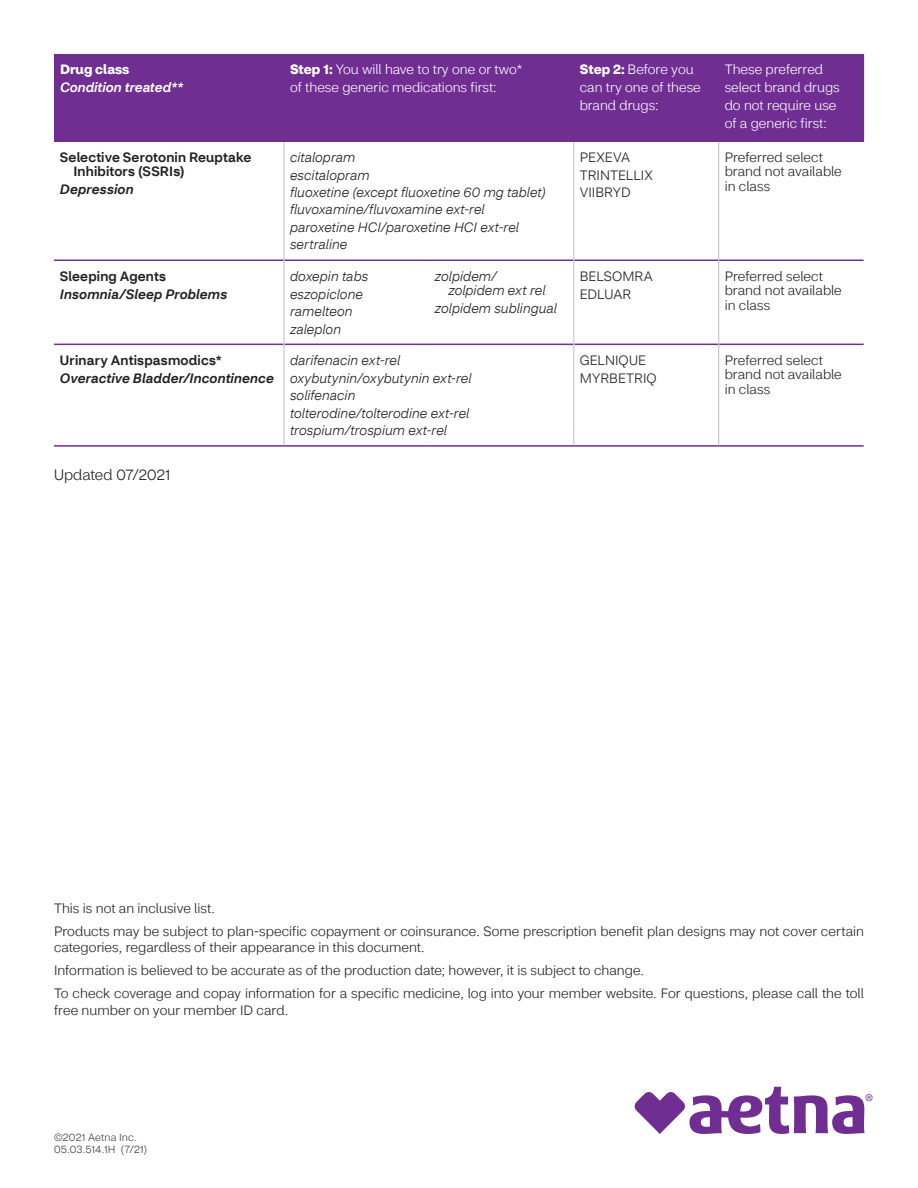
<style>
.page{position:relative;width:918px;height:1188px;background:#fff}
.page>*{position:absolute;margin:0;border:0;box-sizing:border-box;transform-origin:0 0}
.t1{font:300 15px "CVS Health Sans";letter-spacing:.005em;color:#231f20}
.t2{font:300 13.5px/14.2px "CVS Health Sans";color:#231f20}
.t3{font:italic 300 13.5px/17.5px "CVS Health Sans";letter-spacing:.005em;color:#231f20}
.t4{font:300 13.5px/18px "CVS Health Sans";color:#fff}
.t5{font:500 13.5px/14.2px "CVS Health Sans";letter-spacing:.015em;color:#231f20}
.t6{font:italic 500 13.5px "CVS Health Sans";letter-spacing:.01em;color:#231f20}
.t7{font:italic 500 13.5px "CVS Health Sans";color:#fff}
.t8{font:700 13.5px "CVS Health Sans";color:#fff}
.t9{font:300 10.5px/12px "CVS Health Sans";letter-spacing:.01em;color:#3e3e3f}
.s1{font-weight:700}
</style>
<div class="page">
<div style="left:54px;top:54px;width:230px;height:88px;background:#702d92"></div>
<div style="left:284px;top:54px;width:290px;height:88px;background:#702d92"></div>
<div style="left:574px;top:54px;width:145px;height:88px;background:#702d92"></div>
<div style="left:719px;top:54px;width:145px;height:88px;background:#702d92"></div>
<hr style="left:54px;top:260px;width:230px;height:1px;background:#702d92">
<hr style="left:54px;top:344px;width:230px;height:1px;background:#702d92">
<hr style="left:54px;top:445px;width:230px;height:2px;background:#702d92">
<hr style="left:284px;top:260px;width:145px;height:1px;background:#702d92">
<hr style="left:429px;top:260px;width:144px;height:1px;background:#702d92">
<hr style="left:574px;top:260px;width:144px;height:1px;background:#702d92">
<hr style="left:284px;top:344px;width:145px;height:1px;background:#702d92">
<hr style="left:429px;top:344px;width:144px;height:1px;background:#702d92">
<hr style="left:574px;top:344px;width:144px;height:1px;background:#702d92">
<hr style="left:284px;top:445px;width:145px;height:2px;background:#702d92">
<hr style="left:429px;top:445px;width:145px;height:2px;background:#702d92">
<hr style="left:574px;top:445px;width:145px;height:2px;background:#702d92">
<hr style="left:719px;top:260px;width:145px;height:1px;background:#702d92">
<hr style="left:719px;top:344px;width:145px;height:1px;background:#702d92">
<hr style="left:719px;top:445px;width:145px;height:2px;background:#702d92">
<hr style="left:284px;top:142px;width:1px;height:118px;background:#bcbdc0">
<hr style="left:573px;top:142px;width:1px;height:118px;background:#bcbdc0">
<hr style="left:718px;top:142px;width:1px;height:118px;background:#bcbdc0">
<hr style="left:284px;top:260px;width:1px;height:84px;background:#bcbdc0">
<hr style="left:573px;top:260px;width:1px;height:84px;background:#bcbdc0">
<hr style="left:718px;top:260px;width:1px;height:84px;background:#bcbdc0">
<hr style="left:284px;top:344px;width:1px;height:101px;background:#bcbdc0">
<hr style="left:573px;top:344px;width:1px;height:101px;background:#bcbdc0">
<hr style="left:718px;top:344px;width:1px;height:101px;background:#bcbdc0">
<svg style="left:634px;top:1087px;width:239px;height:47px"></svg>
<p class="t8" style="left:60px;top:61px;width:71px">Drug class</p>
<p class="t7" style="left:60px;top:79px;width:125px">Condition treated**</p>
<p class="t4" style="left:290px;top:61px;width:234px"><span class="s1">Step 1:</span> You will have to try one or two* of these generic medications first:</p>
<p class="t4" style="left:580px;top:61px;width:122px"><span class="s1">Step 2:</span> Before you can try one of these brand drugs:</p>
<p class="t4" style="left:725px;top:61px;width:117px">These preferred select brand drugs do not require use of a generic first:</p>
<p class="t5" style="left:73px;top:150px;width:179px;text-indent:-14px">Selective Serotonin Reuptake<br>Inhibitors (SSRIs)</p>
<p class="t6" style="left:60px;top:181px;width:75px">Depression</p>
<p class="t3" style="left:290px;top:149px;width:257px">citalopram<br>escitalopram<br>fluoxetine (except fluoxetine 60 mg tablet) fluvoxamine/fluvoxamine ext-rel paroxetine HCI/paroxetine HCI ext-rel sertraline</p>
<p class="t2" style="left:580px;top:149px;width:75px;line-height:17.5px">PEXEVA<br>TRINTELLIX<br>VIIBRYD</p>
<p class="t2" style="left:725px;top:150px;width:119px">Preferred select brand not available in class</p>
<p class="t5" style="left:60px;top:269px;width:108px">Sleeping Agents</p>
<p class="t6" style="left:60px;top:286px;width:169px">Insomnia/Sleep Problems</p>
<p class="t3" style="left:290px;top:268px;width:80px">doxepin tabs eszopiclone ramelteon zaleplon</p>
<p class="t3" style="left:448px;top:269px;width:99px;line-height:14.2px;text-indent:-14px">zolpidem/ zolpidem ext rel</p>
<p class="t3" style="left:435px;top:299px;width:123px">zolpidem sublingual</p>
<p class="t2" style="left:580px;top:268px;width:74px;line-height:17.5px">BELSOMRA<br>EDLUAR</p>
<p class="t2" style="left:725px;top:269px;width:119px">Preferred select brand not available in class</p>
<p class="t5" style="left:60px;top:353px;width:163px">Urinary Antispasmodics*</p>
<p class="t6" style="left:60px;top:370px;width:215px">Overactive Bladder/Incontinence</p>
<p class="t3" style="left:290px;top:352px;width:183px">darifenacin ext-rel oxybutynin/oxybutynin ext-rel solifenacin tolterodine/tolterodine ext-rel trospium/trospium ext-rel</p>
<p class="t2" style="left:580px;top:352px;width:78px;line-height:17.5px">GELNIQUE<br>MYRBETRIQ</p>
<p class="t2" style="left:725px;top:353px;width:119px">Preferred select brand not available in class</p>
<p class="t1" style="left:54px;top:466px;width:118px">Updated 07/2021</p>
<p class="t2" style="left:54px;top:897px;width:812px;line-height:23px">This is not an inclusive list.<br>Products may be subject to plan-specific copayment or coinsurance. Some prescription benefit plan designs may not cover certain</p>
<p class="t2" style="left:54px;top:936px;width:811px;line-height:23px">categories, regardless of their appearance in this document.<br>Information is believed to be accurate as of the production date; however, it is subject to change.<br>To check coverage and copay information for a specific medicine, log into your member website. For questions, please call the toll</p>
<p class="t2" style="left:54px;top:1003px;width:236px">free number on your member ID card.</p>
<p class="t9" style="left:54px;top:1132px;width:95px">©2021 Aetna Inc.<br>05.03.514.1H (7/21)</p>
</div>
